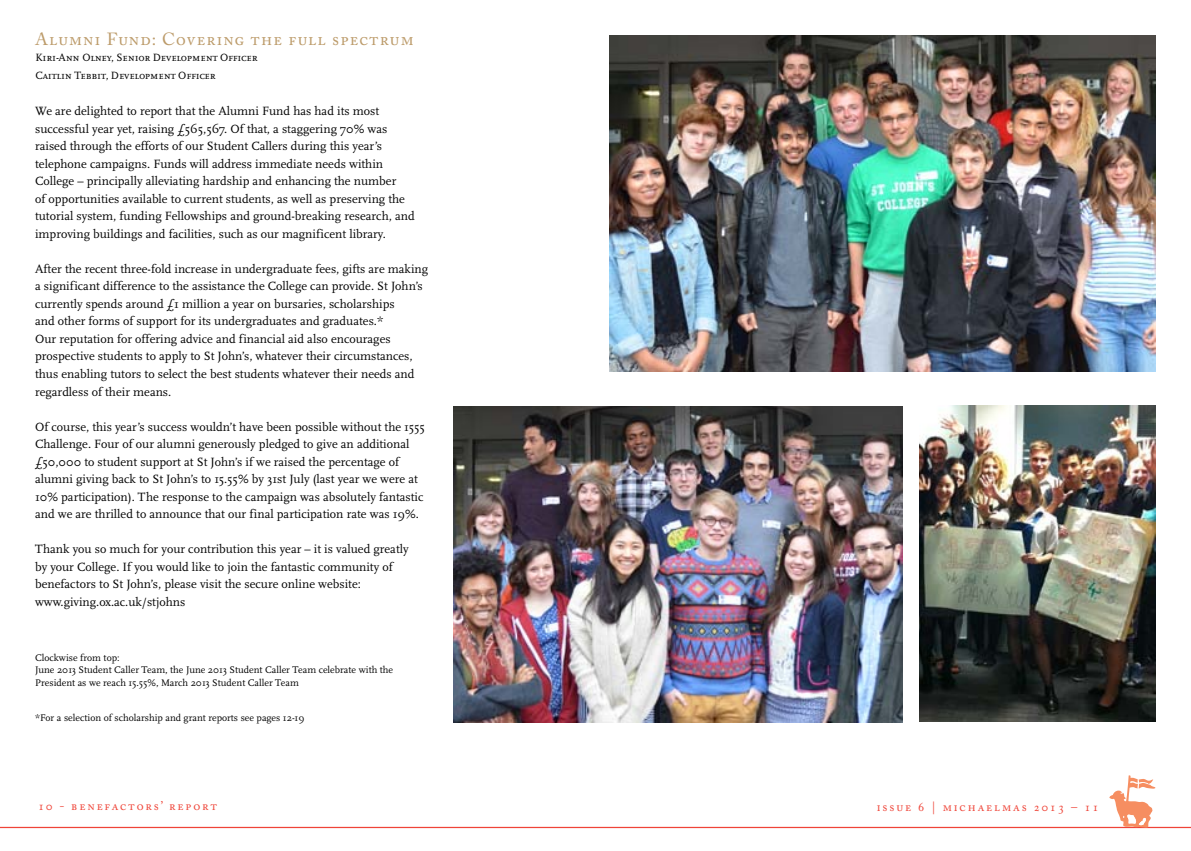
<style>
.page{position:relative;width:1191px;height:851px;background:#fff}
.page>*{position:absolute;margin:0;border:0;box-sizing:border-box;transform-origin:0 0}
.t1{font:17.5px "Adobe Caslon Pro";letter-spacing:.06em;color:#bc9b6a}
.t2{font:12.5px/17.5px "Scala Pro";color:#000}
.t3{font:12.5px "Adobe Caslon Pro";letter-spacing:.15em;color:#ef4438}
.t4{font:11px/17.5px "Scala Pro";letter-spacing:-.005em;color:#000}
.t5{font:10px/12.5px "Scala Pro";color:#000}
</style>
<div class="page">
<hr style="left:0;top:826px;width:1191px;height:2px;background:#ef4438">
<svg style="left:1109px;top:775px;width:46px;height:52px"></svg>
<img style="left:609px;top:35px;width:546px;height:336px">
<img style="left:919px;top:405px;width:236px;height:316px">
<img style="left:454px;top:406px;width:448px;height:316px">
<h1 class="t1" style="left:35px;top:29px;width:380px">Alumni Fund: Covering the full spectrum</h1>
<p class="t4" style="left:35px;top:49px;width:224px">Kiri-Ann Olney, Senior Development Officer<br>Caitlin Tebbit, Development Officer</p>
<p class="t2" style="left:35px;top:103px;width:381px">We are delighted to report that the Alumni Fund has had its most successful year yet, raising £565,567. Of that, a staggering 70% was raised through the efforts of our Student Callers during this year’s telephone campaigns. Funds will address immediate needs within College – principally alleviating hardship and enhancing the number<br>of opportunities available to current students, as well as preserving the tutorial system, funding Fellowships and ground-breaking research, and improving buildings and facilities, such as our magnificent library.</p>
<p class="t2" style="left:35px;top:260px;width:394px">After the recent three-fold increase in undergraduate fees, gifts are making a significant difference to the assistance the College can provide. St John’s currently spends around £1 million a year on bursaries, scholarships<br>and other forms of support for its undergraduates and graduates.*<br>Our reputation for offering advice and financial aid also encourages prospective students to apply to St John’s, whatever their circumstances, thus enabling tutors to select the best students whatever their needs and regardless of their means.</p>
<p class="t2" style="left:35px;top:418px;width:391px">Of course, this year’s success wouldn’t have been possible without the 1555<br>Challenge. Four of our alumni generously pledged to give an additional £50,000 to student support at St John’s if we raised the percentage of alumni giving back to St John’s to 15.55% by 31st July (last year we were at 10% participation). The response to the campaign was absolutely fantastic and we are thrilled to announce that our final participation rate was 19%.</p>
<p class="t2" style="left:35px;top:540px;width:375px">Thank you so much for your contribution this year – it is valued greatly by your College. If you would like to join the fantastic community of benefactors to St John’s, please visit the secure online website: www.giving.ox.ac.uk/stjohns</p>
<p class="t5" style="left:35px;top:651px;width:359px">Clockwise from top:<br>June 2013 Student Caller Team, the June 2013 Student Caller Team celebrate with the<br>President as we reach 15.55%, March 2013 Student Caller Team</p>
<p class="t5" style="left:35px;top:711px;width:271px">*For a selection of scholarship and grant reports see pages 12-19</p>
<p class="t3" style="left:38px;top:798px;width:181px">10 - benefactors’ report</p>
<p class="t3" style="left:876px;top:799px;width:224px">issue 6 | michaelmas 2013 – 11</p>
</div>
